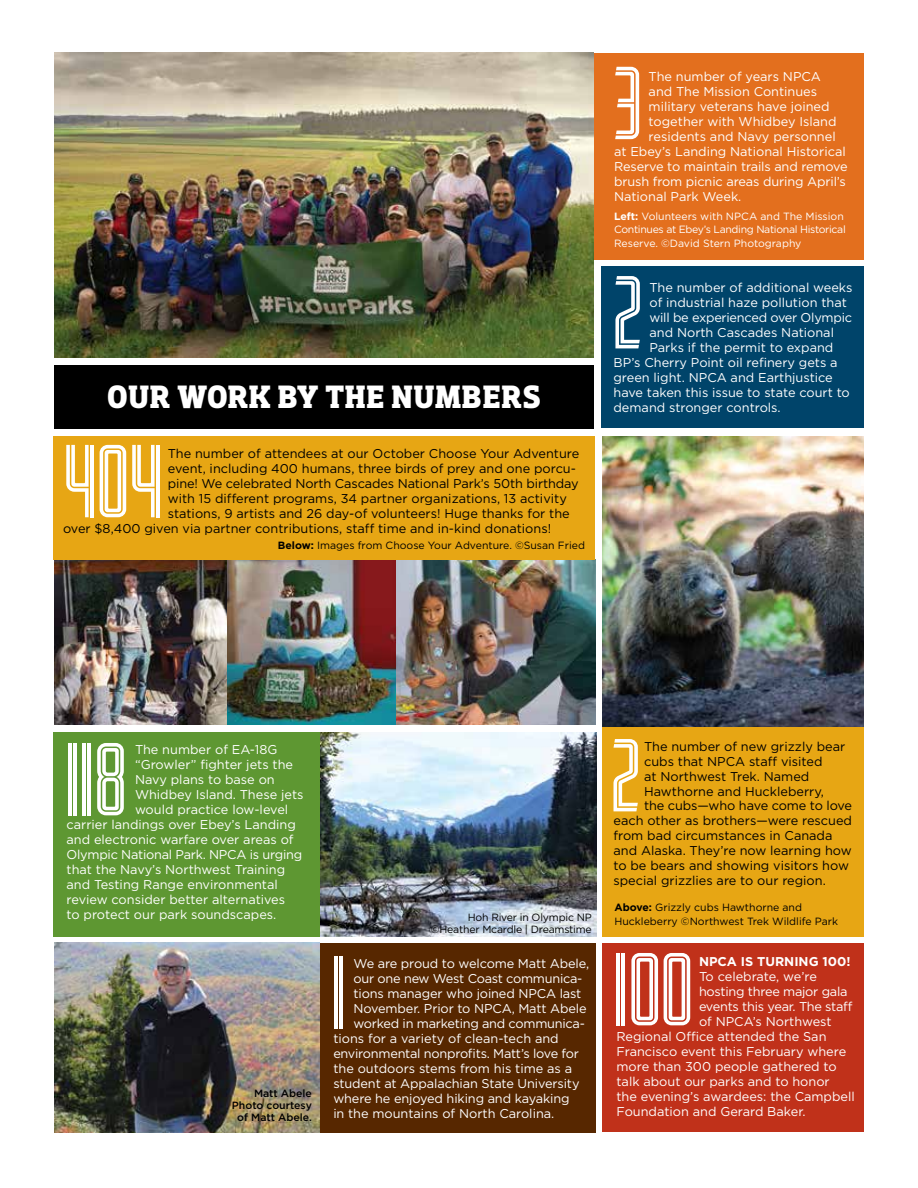
<style>
.page{position:relative;width:918px;height:1188px;background:#fff}
.page>*{position:absolute;margin:0;border:0;box-sizing:border-box;transform-origin:0 0}
.t1{font:700 33px "Dobra Slab";letter-spacing:.015em;color:#fff}
.t2{font:12.75px "Gotham";color:#fff}
.t3{font:12.75px "Gotham";color:#000}
.t4{font:12.75px "Gotham";letter-spacing:-.02em;color:#fff}
.t5{font:700 12.75px "Gotham";color:#fff}
.t6{font:10.5px/13.5px "Gotham";color:#000}
.t7{font:10.5px/13.5px "Gotham";letter-spacing:-.015em;color:#fff}
.t8{font:10.5px/12px "Gotham";letter-spacing:-.02em;color:#000;text-align:right}
.t9{font:500 10.5px/12px "Gotham";color:#000;text-align:right}
.s1{font-weight:700}
</style>
<div class="page">
<div style="left:594px;top:53px;width:270px;height:206px;background:#e36f1e"></div>
<div style="left:603px;top:727px;width:261px;height:209px;background:#e7a614"></div>
<div style="left:603px;top:943px;width:261px;height:189px;background:#c0311a"></div>
<img style="left:54px;top:53px;width:540px;height:304px">
<img style="left:320px;top:732px;width:276px;height:204px">
<div style="left:318px;top:943px;width:278px;height:190px;background:#572700"></div>
<img style="left:54px;top:560px;width:541px;height:165px">
<svg style="left:614px;top:739px;width:24px;height:72px"></svg>
<svg style="left:615px;top:67px;width:24px;height:72px"></svg>
<hr style="left:340px;top:956px;width:3px;height:73px;background:#fff">
<hr style="left:334px;top:956px;width:4px;height:73px;background:#fff">
<img style="left:54px;top:943px;width:266px;height:189px">
<div style="left:53px;top:732px;width:267px;height:205px;background:#5e9732"></div>
<hr style="left:73px;top:743px;width:4px;height:72px;background:#fff">
<hr style="left:68px;top:743px;width:4px;height:72px;background:#fff">
<hr style="left:87px;top:743px;width:4px;height:72px;background:#fff">
<hr style="left:82px;top:743px;width:4px;height:72px;background:#fff">
<svg style="left:97px;top:743px;width:27px;height:72px"></svg>
<img style="left:603px;top:436px;width:261px;height:291px">
<div style="left:602px;top:266px;width:262px;height:162px;background:#00446a"></div>
<svg style="left:615px;top:276px;width:25px;height:72px"></svg>
<div style="left:54px;top:365px;width:540px;height:64px;background:#000"></div>
<svg style="left:631px;top:953px;width:27px;height:72px"></svg>
<hr style="left:622px;top:953px;width:3px;height:72px;background:#fff">
<hr style="left:616px;top:953px;width:4px;height:72px;background:#fff">
<svg style="left:664px;top:953px;width:26px;height:72px"></svg>
<div style="left:54px;top:436px;width:541px;height:124px;background:#e7a614"></div>
<svg style="left:66px;top:445px;width:23px;height:72px"></svg>
<hr style="left:90px;top:445px;width:4px;height:72px;background:#fff">
<svg style="left:132px;top:445px;width:23px;height:72px"></svg>
<hr style="left:156px;top:445px;width:4px;height:72px;background:#fff">
<svg style="left:100px;top:445px;width:26px;height:72px"></svg>
<h1 class="t1" style="left:107px;top:378px;width:436px">OUR WORK BY THE NUMBERS</h1>
<p class="t3" style="left:168px;top:447px;width:413px">The number of attendees at our October Choose Your Adventure</p>
<p class="t3" style="left:168px;top:462px;width:410px">event, including 400 humans, three birds of prey and one porcu-</p>
<p class="t3" style="left:168px;top:477px;width:412px">pine! We celebrated North Cascades National Park’s 50th birthday</p>
<p class="t3" style="left:168px;top:492px;width:401px">with 15 different programs, 34 partner organizations, 13 activity</p>
<p class="t3" style="left:168px;top:507px;width:404px">stations, 9 artists and 26 day-of volunteers! Huge thanks for the</p>
<p class="t3" style="left:63px;top:522px;width:490px">over $8,400 given via partner contributions, staff time and in-kind donations!</p>
<p class="t6" style="left:278px;top:539px;width:309px"><span class="s1">Below:</span> Images from Choose Your Adventure. ©Susan Fried</p>
<p class="t2" style="left:649px;top:69px;width:174px">The number of years NPCA</p>
<p class="t2" style="left:649px;top:84px;width:170px">and The Mission Continues</p>
<p class="t2" style="left:649px;top:99px;width:182px">military veterans have joined</p>
<p class="t2" style="left:649px;top:114px;width:189px">together with Whidbey Island</p>
<p class="t2" style="left:649px;top:129px;width:189px">residents and Navy personnel</p>
<p class="t2" style="left:614px;top:144px;width:233px">at Ebey’s Landing National Historical</p>
<p class="t2" style="left:614px;top:159px;width:235px">Reserve to maintain trails and remove</p>
<p class="t2" style="left:614px;top:174px;width:233px">brush from picnic areas during April’s</p>
<p class="t2" style="left:614px;top:189px;width:129px">National Park Week.</p>
<p class="t7" style="left:614px;top:209px;width:233px"><span class="s1">Left:</span> Volunteers with NPCA and The Mission<br>Continues at Ebey’s Landing National Historical<br>Reserve. ©David Stern Photography</p>
<p class="t2" style="left:650px;top:280px;width:205px">The number of additional weeks</p>
<p class="t2" style="left:650px;top:295px;width:199px">of industrial haze pollution that</p>
<p class="t4" style="left:650px;top:310px;width:204px">will be experienced over Olympic</p>
<p class="t2" style="left:650px;top:325px;width:186px">and North Cascades National</p>
<p class="t2" style="left:650px;top:340px;width:185px">Parks if the permit to expand</p>
<p class="t2" style="left:613px;top:355px;width:226px">BP’s Cherry Point oil refinery gets a</p>
<p class="t2" style="left:613px;top:370px;width:221px">green light. NPCA and Earthjustice</p>
<p class="t2" style="left:613px;top:385px;width:238px">have taken this issue to state court to</p>
<p class="t2" style="left:613px;top:400px;width:169px">demand stronger controls.</p>
<p class="t2" style="left:135px;top:742px;width:144px">The number of EA-18G</p>
<p class="t2" style="left:135px;top:757px;width:160px">“Growler” fighter jets the</p>
<p class="t2" style="left:135px;top:772px;width:141px">Navy plans to base on</p>
<p class="t2" style="left:135px;top:787px;width:170px">Whidbey Island. These jets</p>
<p class="t2" style="left:135px;top:802px;width:155px">would practice low-level</p>
<p class="t2" style="left:67px;top:817px;width:231px">carrier landings over Ebey’s Landing</p>
<p class="t2" style="left:67px;top:832px;width:229px">and electronic warfare over areas of</p>
<p class="t4" style="left:67px;top:847px;width:237px">Olympic National Park. NPCA is urging</p>
<p class="t2" style="left:67px;top:862px;width:220px">that the Navy’s Northwest Training</p>
<p class="t2" style="left:67px;top:877px;width:213px">and Testing Range environmental</p>
<p class="t2" style="left:67px;top:892px;width:220px">review consider better alternatives</p>
<p class="t2" style="left:67px;top:907px;width:211px">to protect our park soundscapes.</p>
<p class="t9" style="left:232px;top:1087px;width:82px">Matt Abele<br>Photo courtesy of Matt Abele.</p>
<p class="t3" style="left:644px;top:739px;width:203px">The number of new grizzly bear</p>
<p class="t3" style="left:644px;top:754px;width:180px">cubs that NPCA staff visited</p>
<p class="t3" style="left:644px;top:769px;width:167px">at Northwest Trek. Named</p>
<p class="t3" style="left:644px;top:784px;width:181px">Hawthorne and Huckleberry,</p>
<p class="t3" style="left:644px;top:799px;width:210px">the cubs—who have come to love</p>
<p class="t3" style="left:614px;top:814px;width:240px">each other as brothers—were rescued</p>
<p class="t3" style="left:614px;top:829px;width:220px">from bad circumstances in Canada</p>
<p class="t3" style="left:614px;top:844px;width:240px">and Alaska. They’re now learning how</p>
<p class="t3" style="left:614px;top:859px;width:237px">to be bears and showing visitors how</p>
<p class="t3" style="left:614px;top:874px;width:214px">special grizzlies are to our region.</p>
<p class="t8" style="left:431px;top:911px;width:162px">Hoh River in Olympic NP ©Heather Mcardle | Dreamstime</p>
<p class="t6" style="left:615px;top:900px;width:225px"><span class="s1">Above:</span> Grizzly cubs Hawthorne and<br>Huckleberry ©Northwest Trek Wildlife Park</p>
<p class="t2" style="left:354px;top:957px;width:237px">We are proud to welcome Matt Abele,</p>
<p class="t4" style="left:354px;top:972px;width:230px">our one new West Coast communica-</p>
<p class="t2" style="left:354px;top:987px;width:229px">tions manager who joined NPCA last</p>
<p class="t2" style="left:354px;top:1001px;width:235px">November. Prior to NPCA, Matt Abele</p>
<p class="t4" style="left:354px;top:1016px;width:233px">worked in marketing and communica-</p>
<p class="t2" style="left:333px;top:1031px;width:227px">tions for a variety of clean-tech and</p>
<p class="t4" style="left:333px;top:1046px;width:247px">environmental nonprofits. Matt’s love for</p>
<p class="t2" style="left:333px;top:1061px;width:240px">the outdoors stems from his time as a</p>
<p class="t2" style="left:333px;top:1076px;width:248px">student at Appalachian State University</p>
<p class="t2" style="left:333px;top:1091px;width:238px">where he enjoyed hiking and kayaking</p>
<p class="t2" style="left:333px;top:1106px;width:223px">in the mountains of North Carolina.</p>
<p class="t5" style="left:699px;top:954px;width:153px">NPCA IS TURNING 100!</p>
<p class="t2" style="left:699px;top:969px;width:119px">To celebrate, we’re</p>
<p class="t4" style="left:699px;top:984px;width:150px">hosting three major gala</p>
<p class="t4" style="left:699px;top:999px;width:155px">events this year. The staff</p>
<p class="t2" style="left:699px;top:1014px;width:134px">of NPCA’s Northwest</p>
<p class="t2" style="left:616px;top:1029px;width:212px">Regional Office attended the San</p>
<p class="t2" style="left:616px;top:1044px;width:231px">Francisco event this February where</p>
<p class="t2" style="left:616px;top:1059px;width:222px">more than 300 people gathered to</p>
<p class="t2" style="left:616px;top:1074px;width:215px">talk about our parks and to honor</p>
<p class="t2" style="left:616px;top:1089px;width:240px">the evening’s awardees: the Campbell</p>
<p class="t2" style="left:616px;top:1104px;width:191px">Foundation and Gerard Baker.</p>
</div>
